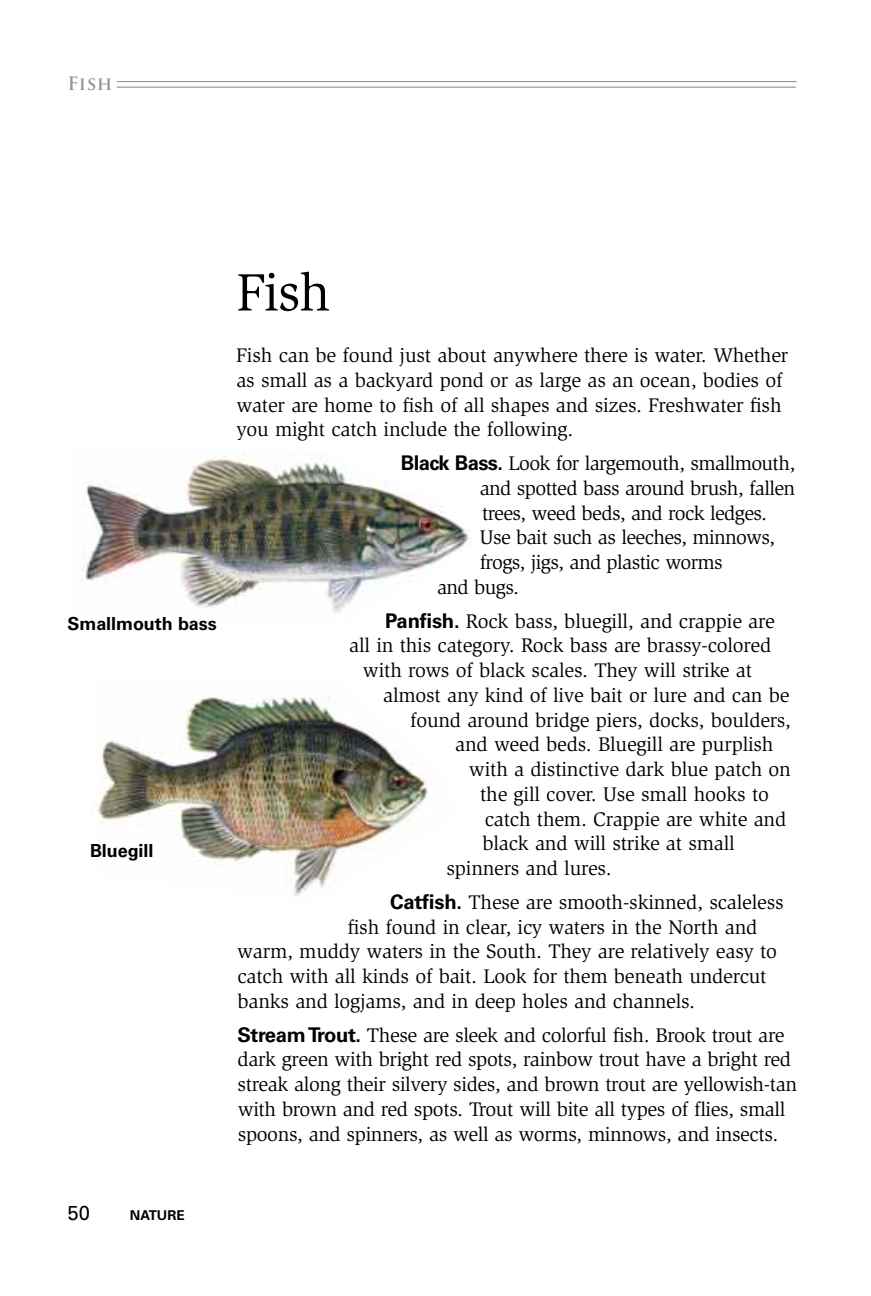
<style>
.page{position:relative;width:871px;height:1296px;background:#fff}
.page>*{position:absolute;margin:0;border:0;box-sizing:border-box;transform-origin:0 0}
.t1{font:54px "Slimbach";color:#000}
.t2{font:20.25px/24.8px "Slimbach";letter-spacing:-.01em;color:#000}
.t3{font:20.25px "Slimbach";letter-spacing:-.03em;color:#000}
.t4{font:20.25px "Univers";color:#000}
.t5{font:700 18px "Univers";letter-spacing:-.005em;color:#000}
.t6{font:700 18px "Trajan Pro";color:#939598}
.t7{font:700 13.5px "Univers";color:#000}
.s1{color:#fff}
.s2{font-family:"Univers";font-weight:700}
</style>
<div class="page">
<hr style="left:68px;top:87px;width:728px;height:1px;background:#939598">
<hr style="left:68px;top:81px;width:728px;height:1px;background:#939598">
<div style="left:68px;top:68px;width:49px;height:31px;background:#fff"></div>
<img style="left:90px;top:697px;width:338px;height:199px">
<img style="left:81px;top:455px;width:389px;height:158px">
<p class="t6" style="left:68px;top:72px;width:51px">Fish<span class="s1">.</span></p>
<p class="t5" style="left:68px;top:613px;width:151px">Smallmouth bass</p>
<p class="t5" style="left:90px;top:840px;width:65px">Bluegill</p>
<h1 class="t1" style="left:236px;top:262px;width:95px">Fish</h1>
<p class="t2" style="left:236px;top:343px;width:553px">Fish can be found just about anywhere there is water. Whether as small as a backyard pond or as large as an ocean, bodies of water are home to fish of all shapes and sizes. Freshwater fish you might catch include the following.</p>
<p class="t3" style="left:401px;top:452px;width:396px"><span class="s2">Black Bass.</span> Look for largemouth, smallmouth,</p>
<p class="t3" style="left:480px;top:477px;width:317px">and spotted bass around brush, fallen</p>
<p class="t3" style="left:482px;top:501px;width:287px">trees, weed beds, and rock ledges.</p>
<p class="t3" style="left:480px;top:526px;width:297px">Use bait such as leeches, minnows,</p>
<p class="t3" style="left:480px;top:551px;width:245px">frogs, jigs, and plastic worms</p>
<p class="t2" style="left:437px;top:575px;width:83px">and bugs.</p>
<p class="t2" style="left:385px;top:609px;width:391px"><span class="s2">Panfish.</span> Rock bass, bluegill, and crappie are</p>
<p class="t2" style="left:349px;top:633px;width:423px">all in this category. Rock bass are brassy-colored</p>
<p class="t2" style="left:363px;top:658px;width:391px">with rows of black scales. They will strike at</p>
<p class="t2" style="left:383px;top:683px;width:408px">almost any kind of live bait or lure and can be</p>
<p class="t2" style="left:410px;top:708px;width:382px">found around bridge piers, docks, boulders,</p>
<p class="t2" style="left:455px;top:732px;width:320px">and weed beds. Bluegill are purplish</p>
<p class="t2" style="left:469px;top:757px;width:323px">with a distinctive dark blue patch on</p>
<p class="t2" style="left:480px;top:782px;width:290px">the gill cover. Use small hooks to</p>
<p class="t2" style="left:485px;top:807px;width:303px">catch them. Crappie are white and</p>
<p class="t2" style="left:482px;top:831px;width:254px">black and will strike at small</p>
<p class="t2" style="left:446px;top:856px;width:167px">spinners and lures.</p>
<p class="t2" style="left:390px;top:890px;width:395px"><span class="s2">Catfish.</span> These are smooth-skinned, scaleless</p>
<p class="t2" style="left:347px;top:915px;width:411px">fish found in clear, icy waters in the North and</p>
<p class="t2" style="left:237px;top:939px;width:541px">warm, muddy waters in the South. They are relatively easy to</p>
<p class="t2" style="left:237px;top:964px;width:531px">catch with all kinds of bait. Look for them beneath undercut</p>
<p class="t2" style="left:237px;top:989px;width:459px">banks and logjams, and in deep holes and channels.</p>
<p class="t2" style="left:237px;top:1023px;width:561px"><span class="s2">Stream Trout.</span> These are sleek and colorful fish. Brook trout are dark green with bright red spots, rainbow trout have a bright red streak along their silvery sides, and brown trout are yellowish-tan with brown and red spots. Trout will bite all types of flies, small spoons, and spinners, as well as worms, minnows, and insects.</p>
<p class="t4" style="left:68px;top:1200px;width:24px">50</p>
<p class="t7" style="left:130px;top:1207px;width:56px">Nature</p>
</div>
